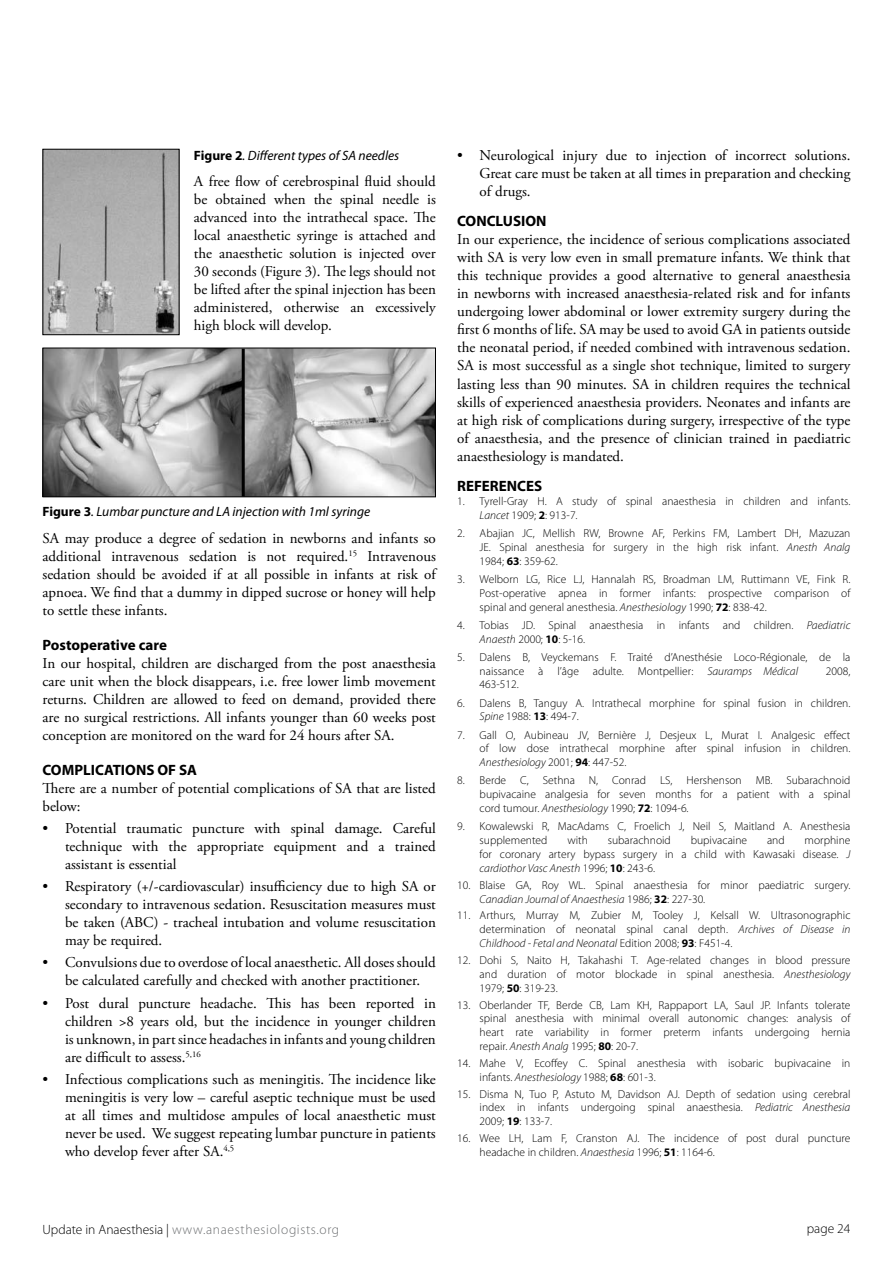
<style>
.page{position:relative;width:893px;height:1263px;background:#fff}
.page>*{position:absolute;margin:0;border:0;box-sizing:border-box;transform-origin:0 0}
.t1{font:15px/18px "Adobe Garamond Pro";color:#000;text-align:justify}
.t2{font:700 15px "Myriad Pro";color:#000}
.t3{font:italic 13.5px "Myriad Pro";color:#000}
.t4{font:300 13.5px "Myriad Pro";letter-spacing:.05em;color:#6d6f71}
.t5{font:300 13.5px "Myriad Pro";color:#000}
.t6{font:300 11.55px/13.8px "Myriad Pro";color:#000;text-align:justify}
.s1{font-weight:700;font-style:normal}
.s2{font-style:italic}
.s3{font-weight:700}
.s4{color:#000}
</style>
<div class="page">
<img style="left:45px;top:151px;width:132px;height:182px">
<div style="left:43px;top:149px;width:136px;height:186px;border:1px solid #000"></div>
<img style="left:45px;top:350px;width:389px;height:145px">
<div style="left:43px;top:348px;width:393px;height:149px;border:1px solid #000"></div>
<hr style="left:242px;top:349px;width:3px;height:147px;background:#000">
<p class="t3" style="left:194px;top:147px;width:207px"><span class="s1">Figure 2</span>. Different types of SA needles</p>
<p class="t1" style="left:194px;top:173px;width:243px">A free flow of cerebrospinal fluid should be obtained when the spinal needle is advanced into the intrathecal space. The local anaesthetic syringe is attached and the anaesthetic solution is injected over 30 seconds (Figure 3). The legs should not be lifted after the spinal injection has been administered, otherwise an excessively high block will develop.</p>
<p class="t3" style="left:43px;top:503px;width:329px"><span class="s1">Figure 3</span>. Lumbar puncture and LA injection with 1ml syringe</p>
<p class="t1" style="left:43px;top:529px;width:395px">SA may produce a degree of sedation in newborns and infants so additional intravenous sedation is not required.<sup>15</sup> Intravenous sedation should be avoided if at all possible in infants at risk of apnoea. We find that a dummy in dipped sucrose or honey will help to settle these infants.</p>
<p class="t2" style="left:43px;top:635px;width:126px">Postoperative care</p>
<p class="t1" style="left:43px;top:654px;width:395px">In our hospital, children are discharged from the post anaesthesia care unit when the block disappears, i.e. free lower limb movement returns. Children are allowed to feed on demand, provided there are no surgical restrictions. All infants younger than 60 weeks post conception are monitored on the ward for 24 hours after SA.</p>
<p class="t2" style="left:43px;top:760px;width:156px">COMPLICATIONS OF SA</p>
<p class="t1" style="left:43px;top:779px;width:395px">There are a number of potential complications of SA that are listed below:</p>
<p class="t1" style="left:65px;top:820px;width:372px;text-indent:-23px">• Potential traumatic puncture with spinal damage. Careful technique with the appropriate equipment and a trained assistant is essential</p>
<p class="t1" style="left:65px;top:878px;width:372px;text-indent:-22px">• Respiratory (+/-cardiovascular) insufficiency due to high SA or secondary to intravenous sedation. Resuscitation measures must be taken (ABC) - tracheal intubation and volume resuscitation may be required.</p>
<p class="t1" style="left:43px;top:954px;width:395px;text-align:center">• Convulsions due to overdose of local anaesthetic. All doses should be calculated carefully and checked with another practitioner.</p>
<p class="t1" style="left:65px;top:994px;width:372px;text-indent:-22px">• Post dural puncture headache. This has been reported in children &gt;8 years old, but the incidence in younger children is unknown, in part since headaches in infants and young children are difficult to assess.<sup>5,16</sup></p>
<p class="t1" style="left:65px;top:1071px;width:372px;text-indent:-23px">• Infectious complications such as meningitis. The incidence like meningitis is very low – careful aseptic technique must be used at all times and multidose ampules of local anaesthetic must never be used. We suggest repeating lumbar puncture in patients who develop fever after SA.<sup>4,5</sup></p>
<p class="t1" style="left:480px;top:146px;width:372px;text-indent:-23px">• Neurological injury due to injection of incorrect solutions.<br>Great care must be taken at all times in preparation and checking of drugs.</p>
<p class="t2" style="left:457px;top:212px;width:91px">CONCLUSION</p>
<p class="t1" style="left:457px;top:231px;width:395px">In our experience, the incidence of serious complications associated with SA is very low even in small premature infants. We think that this technique provides a good alternative to general anaesthesia in newborns with increased anaesthesia-related risk and for infants undergoing lower abdominal or lower extremity surgery during the first 6 months of life. SA may be used to avoid GA in patients outside the neonatal period, if needed combined with intravenous sedation.<br>SA is most successful as a single shot technique, limited to surgery lasting less than 90 minutes. SA in children requires the technical skills of experienced anaesthesia providers. Neonates and infants are at high risk of complications during surgery, irrespective of the type of anaesthesia, and the presence of clinician trained in paediatric anaesthesiology is mandated.</p>
<p class="t2" style="left:457px;top:476px;width:87px">REFERENCES</p>
<p class="t6" style="left:480px;top:494px;width:372px;text-indent:-22px">1. Tyrell-Gray H. A study of spinal anaesthesia in children and infants.<br><span class="s2">Lancet</span> 1909; <span class="s3">2</span>: 913-7.</p>
<p class="t6" style="left:480px;top:526px;width:372px;text-indent:-22px">2. Abajian JC, Mellish RW, Browne AF, Perkins FM, Lambert DH, Mazuzan JE. Spinal anesthesia for surgery in the high risk infant. <span class="s2">Anesth Analg </span>1984; <span class="s3">63</span>: 359-62.</p>
<p class="t6" style="left:480px;top:572px;width:372px;text-indent:-22px">3. Welborn LG, Rice LJ, Hannalah RS, Broadman LM, Ruttimann VE, Fink R.<br>Post-operative apnea in former infants: prospective comparison of spinal and general anesthesia. <span class="s2">Anesthesiology</span> 1990; <span class="s3">72</span>: 838-42.</p>
<p class="t6" style="left:480px;top:618px;width:372px;text-indent:-22px">4. Tobias JD. Spinal anaesthesia in infants and children. <span class="s2">Paediatric<br>Anaesth</span> 2000; <span class="s3">10</span>: 5-16.</p>
<p class="t6" style="left:480px;top:650px;width:372px;text-indent:-22px">5. Dalens B, Veyckemans F. Traité d’Anesthésie Loco-Régionale, de la naissance à l’âge adulte. Montpellier: <span class="s2">Sauramps Médical</span></p>
<p class="t6" style="left:826px;top:664px;width:26px">2008,</p>
<p class="t6" style="left:480px;top:678px;width:41px">463-512.</p>
<p class="t6" style="left:480px;top:696px;width:372px;text-indent:-23px">6. Dalens B, Tanguy A. Intrathecal morphine for spinal fusion in children.<br><span class="s2">Spine</span> 1988: <span class="s3">13</span>: 494-7.</p>
<p class="t6" style="left:480px;top:728px;width:372px;text-indent:-22px">7. Gall O, Aubineau JV, Bernière J, Desjeux L, Murat I. Analgesic effect of low dose intrathecal morphine after spinal infusion in children.<br><span class="s2">Anesthesiology</span> 2001; <span class="s3">94</span>: 447-52.</p>
<p class="t6" style="left:480px;top:773px;width:372px;text-indent:-22px">8. Berde C, Sethna N, Conrad LS, Hershenson MB. Subarachnoid bupivacaine analgesia for seven months for a patient with a spinal cord tumour. <span class="s2">Anesthesiology</span> 1990; <span class="s3">72</span>: 1094-6.</p>
<p class="t6" style="left:480px;top:819px;width:372px;text-indent:-22px">9. Kowalewski R, MacAdams C, Froelich J, Neil S, Maitland A. Anesthesia supplemented</p>
<p class="t6" style="left:480px;top:833px;width:372px;text-indent:325px">morphine for coronary artery bypass surgery in a child with Kawasaki disease. <span class="s2">J cardiothor Vasc Anesth</span> 1996; <span class="s3">10</span>: 243-6.</p>
<p class="t6" style="left:480px;top:878px;width:372px;text-indent:-23px">10. Blaise GA, Roy WL. Spinal anaesthesia for minor paediatric surgery.<br><span class="s2">Canadian Journal of Anaesthesia</span> 1986; <span class="s3">32</span>: 227-30.</p>
<p class="t6" style="left:480px;top:908px;width:372px;text-indent:-22px">11. Arthurs, Murray M, Zubier M, Tooley J, Kelsall W. Ultrasonographic determination of neonatal spinal canal depth. <span class="s2">Archives of Disease in Childhood - Fetal and Neonatal</span> Edition 2008; <span class="s3">93</span>: F451-4.</p>
<p class="t6" style="left:480px;top:953px;width:372px;text-indent:-22px">12. Dohi S, Naito H, Takahashi T. Age-related changes in blood pressure and duration of motor blockade in spinal anesthesia. <span class="s2">Anesthesiology </span>1979; <span class="s3">50</span>: 319-23.</p>
<p class="t6" style="left:480px;top:998px;width:372px;text-indent:-22px">13. Oberlander TF, Berde CB, Lam KH, Rappaport LA, Saul JP. Infants tolerate spinal anesthesia with minimal overall autonomic changes: analysis of heart rate variability in former preterm infants undergoing hernia repair. <span class="s2">Anesth Analg</span> 1995; <span class="s3">80</span>: 20-7.</p>
<p class="t6" style="left:480px;top:1056px;width:372px;text-indent:-22px">14. Mahe V, Ecoffey C. Spinal anesthesia with isobaric bupivacaine in infants. <span class="s2">Anesthesiology</span> 1988; <span class="s3">68</span>: 601-3.</p>
<p class="t6" style="left:480px;top:1087px;width:372px;text-indent:-22px">15. Disma N, Tuo P, Astuto M, Davidson AJ. Depth of sedation using cerebral index in infants undergoing spinal anaesthesia. <span class="s2">Pediatric Anesthesia </span>2009; <span class="s3">19</span>: 133-7.</p>
<p class="t6" style="left:480px;top:1131px;width:372px;text-indent:-22px">16. Wee LH, Lam F, Cranston AJ. The incidence of post dural puncture headache in children. <span class="s2">Anaesthesia</span> 1996; <span class="s3">51</span>: 1164-6.</p>
<p class="t6" style="left:567px;top:833px;width:22px">with</p>
<p class="t6" style="left:608px;top:833px;width:65px">subarachnoid</p>
<p class="t6" style="left:691px;top:833px;width:58px">bupivacaine</p>
<p class="t6" style="left:767px;top:833px;width:19px">and</p>
<p class="t4" style="left:43px;top:1221px;width:298px"><span class="s4">Update in Anaesthesia |</span> www.anaesthesiologists.org</p>
<p class="t5" style="left:807px;top:1221px;width:45px">page 24</p>
</div>
